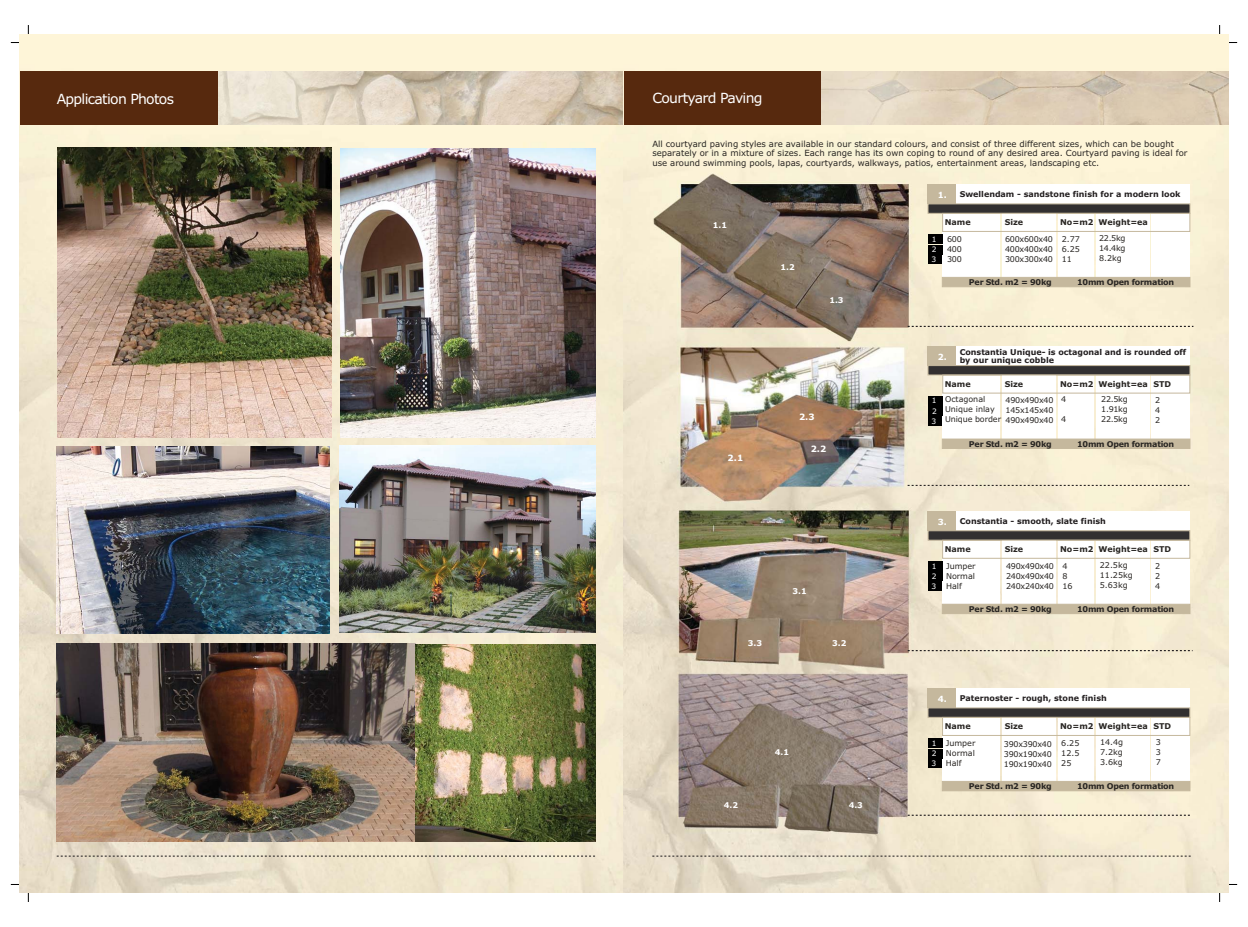
<style>
.page{position:relative;width:1248px;height:927px;background:#fff}
.page>*{position:absolute;margin:0;border:0;box-sizing:border-box;transform-origin:0 0}
.t1{font:14px "Verdana";letter-spacing:-.05em;color:#fff}
.t2{font:700 8.7px "Verdana";color:#fff}
.t3{font:8.5px/9.5px "Verdana";color:#282522}
.t4{font:700 8.5px "Verdana";color:#fff}
.t5{font:8px/10px "Verdana";letter-spacing:-.03em;color:#282522;text-align:justify}
.t6{font:700 8px/8px "Verdana";color:#231f20}
.t7{font:700 8px "Verdana";letter-spacing:-.025em;color:#282522}
.t8{font:700 8px "Verdana";color:#282522}
.t9{font:8px/10px "Verdana";color:#282522}
.t10{font:700 8px "Verdana";color:#fff}
.t11{font:7.5px/10.1px "Verdana";color:#fff;text-align:justify}
.s1{font-size:8.5px;color:#fff}
</style>
<div class="page">
<img style="left:20px;top:35px;width:1207px;height:858px">
<div style="left:20px;top:71px;width:198px;height:54px;background:#57290e"></div>
<img style="left:218px;top:71px;width:406px;height:54px">
<svg style="left:56px;top:855px;width:540px;height:2px"></svg>
<div style="left:624px;top:71px;width:198px;height:54px;background:#57290e"></div>
<img style="left:821px;top:72px;width:406px;height:53px">
<svg style="left:651px;top:855px;width:541px;height:2px"></svg>
<img style="left:341px;top:148px;width:254px;height:290px">
<img style="left:339px;top:445px;width:256px;height:188px">
<img style="left:57px;top:446px;width:272px;height:187px">
<img style="left:58px;top:148px;width:273px;height:289px">
<img style="left:57px;top:644px;width:538px;height:198px">
<div style="left:927px;top:346px;width:262px;height:20px;background:#fff"></div>
<div style="left:927px;top:346px;width:28px;height:20px;background:#c5b89d"></div>
<div style="left:927px;top:184px;width:262px;height:20px;background:#fff"></div>
<div style="left:927px;top:184px;width:28px;height:20px;background:#c5b89d"></div>
<div style="left:927px;top:511px;width:262px;height:20px;background:#fff"></div>
<div style="left:927px;top:511px;width:28px;height:20px;background:#c5b89d"></div>
<div style="left:927px;top:688px;width:262px;height:20px;background:#fff"></div>
<div style="left:927px;top:688px;width:28px;height:20px;background:#c5b89d"></div>
<div style="left:1151px;top:214px;width:38px;height:64px;background:#fff"></div>
<div style="left:1096px;top:214px;width:53px;height:64px;background:#fff"></div>
<div style="left:1058px;top:213px;width:36px;height:65px;background:#fff"></div>
<div style="left:942px;top:213px;width:58px;height:65px;background:#fff"></div>
<div style="left:927px;top:204px;width:262px;height:10px;background:#323031"></div>
<div style="left:1002px;top:213px;width:54px;height:65px;background:#fff"></div>
<div style="left:927px;top:235px;width:15px;height:9px;background:#000"></div>
<div style="left:927px;top:245px;width:15px;height:9px;background:#000"></div>
<div style="left:927px;top:255px;width:14px;height:9px;background:#000"></div>
<div style="left:941px;top:277px;width:248px;height:10px;background:#c5b89d"></div>
<div style="left:1151px;top:375px;width:38px;height:65px;background:#fff"></div>
<div style="left:1096px;top:375px;width:53px;height:65px;background:#fff"></div>
<div style="left:1058px;top:375px;width:35px;height:65px;background:#fff"></div>
<div style="left:942px;top:374px;width:58px;height:65px;background:#fff"></div>
<div style="left:927px;top:365px;width:262px;height:10px;background:#323031;border:1px solid #c5b89d"></div>
<div style="left:1002px;top:375px;width:54px;height:65px;background:#fff"></div>
<div style="left:927px;top:396px;width:15px;height:9px;background:#000"></div>
<div style="left:928px;top:407px;width:14px;height:9px;background:#000"></div>
<div style="left:927px;top:417px;width:14px;height:9px;background:#000"></div>
<div style="left:941px;top:439px;width:248px;height:10px;background:#c5b89d"></div>
<div style="left:942px;top:375px;width:247px;height:18px;border:1px solid #c5b89d"></div>
<div style="left:942px;top:213px;width:247px;height:19px;border:1px solid #c5b89d"></div>
<div style="left:1151px;top:540px;width:38px;height:65px;background:#fff"></div>
<div style="left:1096px;top:540px;width:53px;height:65px;background:#fff"></div>
<div style="left:1058px;top:540px;width:35px;height:65px;background:#fff"></div>
<div style="left:942px;top:540px;width:58px;height:64px;background:#fff"></div>
<div style="left:927px;top:531px;width:262px;height:9px;background:#323031"></div>
<div style="left:1002px;top:540px;width:54px;height:65px;background:#fff"></div>
<div style="left:927px;top:562px;width:15px;height:9px;background:#000"></div>
<div style="left:927px;top:572px;width:15px;height:9px;background:#000"></div>
<div style="left:927px;top:582px;width:14px;height:9px;background:#000"></div>
<div style="left:941px;top:604px;width:248px;height:10px;background:#c5b89d"></div>
<div style="left:942px;top:540px;width:247px;height:19px;border:1px solid #c5b89d"></div>
<div style="left:1151px;top:718px;width:38px;height:64px;background:#fff"></div>
<div style="left:1096px;top:718px;width:53px;height:64px;background:#fff"></div>
<div style="left:1058px;top:717px;width:35px;height:65px;background:#fff"></div>
<div style="left:942px;top:717px;width:58px;height:65px;background:#fff"></div>
<div style="left:927px;top:708px;width:262px;height:10px;background:#323031"></div>
<div style="left:1002px;top:717px;width:54px;height:65px;background:#fff"></div>
<div style="left:927px;top:739px;width:15px;height:9px;background:#000"></div>
<div style="left:927px;top:749px;width:15px;height:9px;background:#000"></div>
<div style="left:927px;top:759px;width:14px;height:9px;background:#000"></div>
<div style="left:941px;top:781px;width:248px;height:10px;background:#c5b89d"></div>
<div style="left:942px;top:717px;width:247px;height:19px;border:1px solid #c5b89d"></div>
<svg style="left:906px;top:484px;width:284px;height:2px"></svg>
<svg style="left:906px;top:325px;width:288px;height:3px"></svg>
<svg style="left:906px;top:649px;width:287px;height:3px"></svg>
<svg style="left:906px;top:814px;width:284px;height:2px"></svg>
<h1 class="t1" style="left:57px;top:94px;width:119px">Application Photos</h1>
<h1 class="t1" style="left:652px;top:93px;width:112px">Courtyard Paving</h1>
<p class="t3" style="left:652px;top:140px;width:536px">All courtyard paving styles are available in our standard colours, and consist of three different sizes, which can be bought separately or in a mixture of sizes. Each range has its own coping to round of any desired area. Courtyard paving is ideal for use around swimming pools, lapas, courtyards, walkways, patios, entertainment areas, landscaping etc.</p>
<p class="t10" style="left:713px;top:222px;width:16px">1.1</p>
<p class="t10" style="left:780px;top:264px;width:16px">1.2</p>
<p class="t10" style="left:829px;top:297px;width:16px">1.3</p>
<p class="t2" style="left:727px;top:454px;width:17px">2.1</p>
<p class="t2" style="left:799px;top:414px;width:17px">2.3</p>
<p class="t2" style="left:810px;top:445px;width:17px">2.2</p>
<p class="t10" style="left:792px;top:588px;width:16px">3.1</p>
<p class="t10" style="left:747px;top:640px;width:16px">3.3</p>
<p class="t10" style="left:832px;top:640px;width:16px">3.2</p>
<p class="t10" style="left:774px;top:749px;width:16px">4.1</p>
<p class="t10" style="left:723px;top:802px;width:16px">4.2</p>
<p class="t10" style="left:848px;top:802px;width:16px">4.3</p>
<p class="t6" style="left:937px;top:191px;width:244px"><span class="s1">1.</span> Swellendam - sandstone finish for a modern look</p>
<p class="t7" style="left:944px;top:219px;width:27px">Name</p>
<p class="t7" style="left:1004px;top:219px;width:20px">Size</p>
<p class="t8" style="left:1059px;top:219px;width:89px">No=m2 Weight=ea</p>
<p class="t11" style="left:931px;top:235px;width:7px">1<br>2<br>3</p>
<p class="t5" style="left:947px;top:235px;width:16px">600<br>400<br>300</p>
<p class="t5" style="left:1004px;top:235px;width:49px">600x600x40<br>400x400x40<br>300x300x40</p>
<p class="t5" style="left:1098px;top:233px;width:28px">22.5kg 14.4kg 8.2kg</p>
<p class="t5" style="left:1061px;top:234px;width:20px">2.77<br>6.25<br>11</p>
<p class="t7" style="left:968px;top:279px;width:84px">Per Std. m2 = 90kg</p>
<p class="t7" style="left:1076px;top:279px;width:99px">10mm Open formation</p>
<p class="t4" style="left:937px;top:353px;width:11px">2.</p>
<p class="t6" style="left:959px;top:349px;width:228px">Constantia Unique- is octagonal and is rounded off by our unique cobble</p>
<p class="t11" style="left:931px;top:396px;width:7px">1<br>2<br>3</p>
<p class="t7" style="left:944px;top:380px;width:27px">Name</p>
<p class="t7" style="left:1004px;top:381px;width:20px">Size</p>
<p class="t8" style="left:1059px;top:381px;width:113px">No=m2 Weight=ea STD</p>
<p class="t9" style="left:944px;top:395px;width:58px">Octagonal<br>Unique inlay<br>Unique border</p>
<p class="t5" style="left:1005px;top:396px;width:49px">490x490x40<br>145x145x40<br>490x490x40</p>
<p class="t5" style="left:1101px;top:395px;width:28px">22.5kg 1.91kg 22.5kg</p>
<p class="t5" style="left:1060px;top:395px;width:7px">4</p>
<p class="t5" style="left:1060px;top:415px;width:7px">4</p>
<p class="t5" style="left:1154px;top:396px;width:7px">2<br>4<br>2</p>
<p class="t7" style="left:968px;top:441px;width:84px">Per Std. m2 = 90kg</p>
<p class="t7" style="left:1076px;top:441px;width:99px">10mm Open formation</p>
<p class="t6" style="left:937px;top:518px;width:169px"><span class="s1">3.</span> Constantia - smooth, slate finish</p>
<p class="t11" style="left:931px;top:561px;width:7px">1<br>2<br>3</p>
<p class="t7" style="left:944px;top:546px;width:27px">Name</p>
<p class="t7" style="left:1004px;top:546px;width:20px">Size</p>
<p class="t8" style="left:1059px;top:546px;width:113px">No=m2 Weight=ea STD</p>
<p class="t5" style="left:945px;top:562px;width:31px">Jumper Normal Half</p>
<p class="t5" style="left:1005px;top:562px;width:49px">490x490x40<br>240x490x40<br>240x240x40</p>
<p class="t9" style="left:1099px;top:561px;width:34px">22.5kg<br>11.25kg<br>5.63kg</p>
<p class="t5" style="left:1062px;top:562px;width:12px;text-align:left">4<br>8<br>16</p>
<p class="t5" style="left:1155px;top:561px;width:7px">2<br>2<br>4</p>
<p class="t7" style="left:968px;top:606px;width:84px">Per Std. m2 = 90kg</p>
<p class="t7" style="left:1076px;top:606px;width:99px">10mm Open formation</p>
<p class="t6" style="left:937px;top:694px;width:170px"><span class="s1">4.</span> Paternoster - rough, stone finish</p>
<p class="t11" style="left:931px;top:739px;width:7px">1<br>2<br>3</p>
<p class="t7" style="left:944px;top:723px;width:27px">Name</p>
<p class="t7" style="left:1004px;top:723px;width:20px">Size</p>
<p class="t8" style="left:1059px;top:723px;width:113px">No=m2 Weight=ea STD</p>
<p class="t5" style="left:945px;top:739px;width:31px">Jumper Normal Half</p>
<p class="t5" style="left:1003px;top:739px;width:49px">390x390x40<br>390x190x40<br>190x190x40</p>
<p class="t5" style="left:1099px;top:738px;width:25px">14.4g 7.2kg 3.6kg</p>
<p class="t5" style="left:1061px;top:739px;width:20px">6.25<br>12.5<br>25</p>
<p class="t5" style="left:1155px;top:738px;width:7px">3<br>3<br>7</p>
<p class="t7" style="left:968px;top:783px;width:84px">Per Std. m2 = 90kg</p>
<p class="t7" style="left:1076px;top:783px;width:99px">10mm Open formation</p>
</div>
